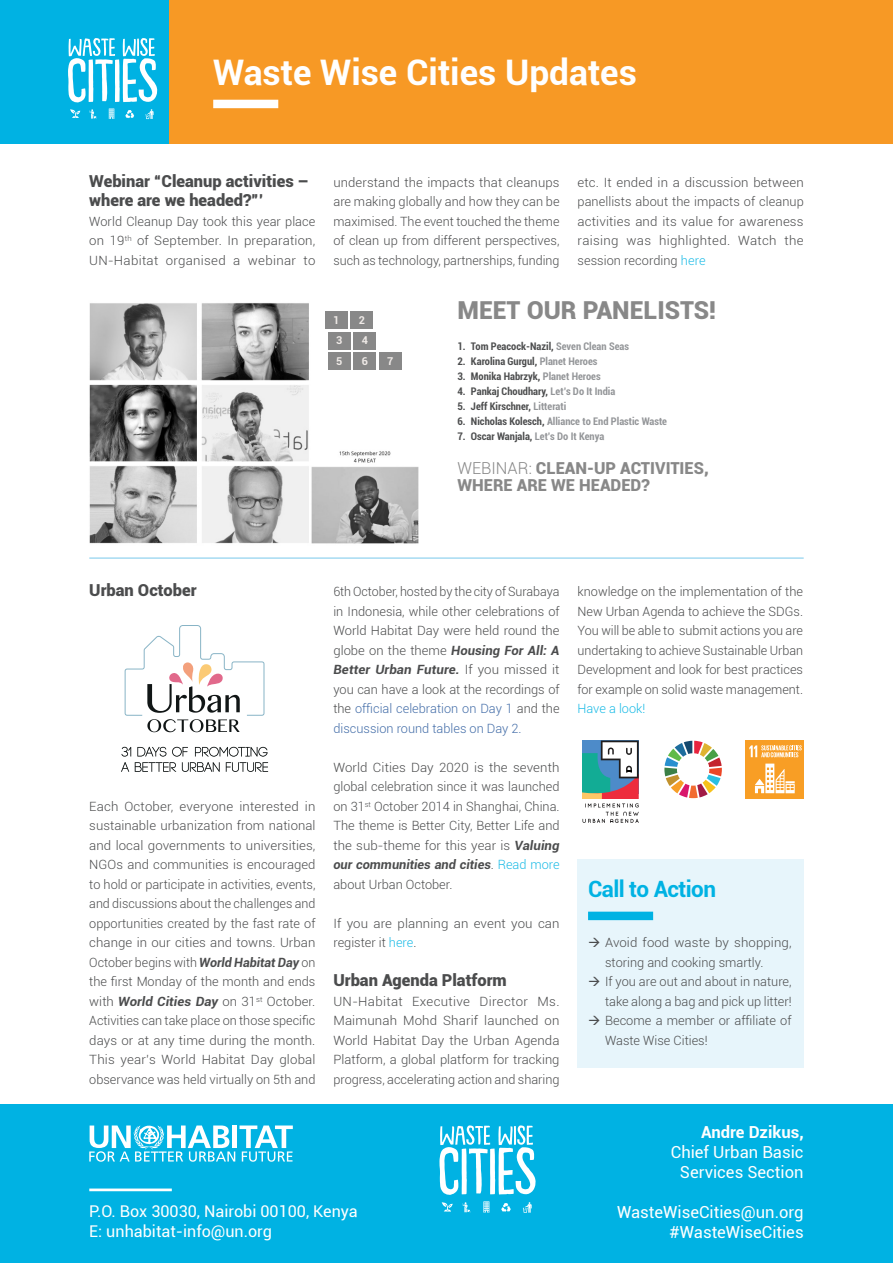
<style>
.page{position:relative;width:893px;height:1263px;background:#fff}
.page>*{position:absolute;margin:0;border:0;box-sizing:border-box;transform-origin:0 0}
.t1{font:700 35.25px "Roboto";color:#fff}
.BODY_TEXT{font:900 24.75px "Roboto";color:#888}
.HEADING_1{font:700 22.5px "Roboto";letter-spacing:-.025em;color:#00b2e3}
.t2{font:16.65px/20px "Roboto";color:#fff;text-align:center}
.t3{font:700 16.65px "Roboto";color:#fff}
.HEADING_2{font:900 16.5px/19.5px "Roboto";color:#4b4c4d}
.BODY_TEXT-2{font:900 16.5px/16.5px "Roboto";color:#888}
.t4{font:16.2px "Roboto";color:#fff}
.BODY_TEXT-3{font:300 12.75px/19.5px "Roboto";color:#4b4c4d;text-align:justify}
.BODY_TEXT-4{font:300 12.75px/19.5px "Roboto";color:#4b4c4d;text-align:justify;scale:1.04 1}
.Table_02_total_text{font:700 10.8px "Roboto";color:#efeae7}
.Photo_Credit_2{font:700 condensed 10.5px "Roboto";color:#4b4c4d}
.Photo_Credit_2-2{font:700 condensed 10.5px "Roboto";color:#939598}
.s1{color:#1bbbe6}
.s2{color:#939598}
.s3{color:#4b4c4d}
.s4{font-weight:300}
.s5{font-weight:700;font-style:italic}
.s6{color:#436da8}
</style>
<div class="page">
<img style="left:89px;top:303px;width:330px;height:241px">
<div style="left:325px;top:311px;width:22px;height:18px;background:#888"></div>
<div style="left:328px;top:332px;width:22px;height:17px;background:#888"></div>
<div style="left:328px;top:352px;width:22px;height:18px;background:#888"></div>
<div style="left:351px;top:311px;width:22px;height:18px;background:#888"></div>
<div style="left:354px;top:332px;width:22px;height:17px;background:#888"></div>
<div style="left:354px;top:352px;width:22px;height:18px;background:#888"></div>
<div style="left:379px;top:352px;width:22px;height:18px;background:#888"></div>
<div style="left:0;top:0;width:169px;height:143px;background:#00b2e3"></div>
<div style="left:169px;top:0;width:724px;height:143px;background:#f79925"></div>
<svg style="left:68px;top:38px;width:89px;height:64px"></svg>
<svg style="left:145px;top:109px;width:9px;height:10px"></svg>
<svg style="left:109px;top:109px;width:5px;height:10px"></svg>
<svg style="left:89px;top:109px;width:8px;height:10px"></svg>
<svg style="left:70px;top:109px;width:10px;height:9px"></svg>
<svg style="left:125px;top:110px;width:9px;height:8px"></svg>
<div style="left:213px;top:100px;width:65px;height:8px;background:#fff"></div>
<div style="left:578px;top:859px;width:226px;height:208px;background:#e7f5fb"></div>
<svg style="left:121px;top:746px;width:147px;height:26px"></svg>
<svg style="left:125px;top:625px;width:139px;height:107px"></svg>
<div style="left:588px;top:912px;width:65px;height:8px;background:#00b2e3"></div>
<hr style="left:89px;top:557px;width:715px;height:2px;background:#a5dbf2">
<div style="left:745px;top:740px;width:59px;height:59px;background:#f89e25"></div>
<svg style="left:755px;top:763px;width:40px;height:30px"></svg>
<svg style="left:749px;top:745px;width:53px;height:12px"></svg>
<svg style="left:582px;top:740px;width:57px;height:83px"></svg>
<svg style="left:664px;top:741px;width:58px;height:57px"></svg>
<div style="left:0;top:1104px;width:893px;height:159px;background:#00b2e3"></div>
<hr style="left:89px;top:1188px;width:83px;height:3px;background:#fff">
<svg style="left:439px;top:1125px;width:97px;height:70px"></svg>
<svg style="left:523px;top:1202px;width:9px;height:11px"></svg>
<svg style="left:483px;top:1201px;width:6px;height:11px"></svg>
<svg style="left:462px;top:1202px;width:9px;height:11px"></svg>
<svg style="left:442px;top:1202px;width:11px;height:9px"></svg>
<svg style="left:501px;top:1203px;width:10px;height:9px"></svg>
<svg style="left:89px;top:1125px;width:204px;height:37px"></svg>
<p class="t1" style="left:213px;top:48px;width:425px">Waste Wise Cities Updates</p>
<p class="HEADING_2" style="left:89px;top:170px;width:221px">Webinar “Cleanup activities – where are we headed?”’</p>
<p class="BODY_TEXT-3" style="left:89px;top:211px;width:228px">World Cleanup Day took this year place on 19<sup>th</sup> of September. In preparation, UN-Habitat organised a webinar to</p>
<p class="BODY_TEXT-3" style="left:333px;top:172px;width:228px">understand the impacts that cleanups are making globally and how they can be maximised. The event touched the theme of clean up from different perspectives, such as technology, partnerships, funding</p>
<p class="BODY_TEXT-4" style="left:578px;top:172px;width:219px">etc. It ended in a discussion between panellists about the impacts of cleanup activities and its value for awareness raising was highlighted. Watch the session recording <span class="s1">here</span></p>
<p class="Table_02_total_text" style="left:333px;top:312px;width:8px">1</p>
<p class="Table_02_total_text" style="left:336px;top:333px;width:8px">3</p>
<p class="Table_02_total_text" style="left:336px;top:353px;width:8px">5</p>
<p class="Table_02_total_text" style="left:359px;top:312px;width:8px">2</p>
<p class="Table_02_total_text" style="left:362px;top:333px;width:8px">4</p>
<p class="Table_02_total_text" style="left:362px;top:353px;width:8px">6</p>
<p class="Table_02_total_text" style="left:387px;top:353px;width:8px">7</p>
<p class="BODY_TEXT" style="left:457px;top:293px;width:260px">MEET OUR PANELISTS!</p>
<p class="Photo_Credit_2" style="left:457px;top:339px;width:173px">1. Tom Peacock-Nazil, <span class="s2">Seven Clean Seas</span></p>
<p class="Photo_Credit_2" style="left:457px;top:354px;width:142px">2. Karolina Gurgul, <span class="s2">Planet Heroes</span></p>
<p class="Photo_Credit_2" style="left:457px;top:369px;width:145px">3. Monika Habrzyk, <span class="s2">Planet Heroes</span></p>
<p class="Photo_Credit_2" style="left:457px;top:384px;width:159px">4. Pankaj Choudhary, <span class="s2">Let’s Do It India</span></p>
<p class="Photo_Credit_2" style="left:457px;top:399px;width:110px">5. Jeff Kirschner, <span class="s2">Litterati</span></p>
<p class="Photo_Credit_2-2" style="left:457px;top:414px;width:211px"><span class="s3">6. Nicholas Kolesch,</span> Alliance to End Plastic Waste</p>
<p class="Photo_Credit_2" style="left:457px;top:429px;width:148px">7. Oscar Wanjala, <span class="s2">Let’s Do It Kenya</span></p>
<p class="BODY_TEXT-2" style="left:457px;top:459px;width:253px"><span class="s4">WEBINAR:</span> CLEAN-UP ACTIVITIES,<br>WHERE ARE WE HEADED?</p>
<p class="HEADING_2" style="left:89px;top:580px;width:109px">Urban October</p>
<p class="BODY_TEXT-3" style="left:333px;top:582px;width:228px">6th October, hosted by the city of Surabaya in Indonesia, while other celebrations of World Habitat Day were held round the globe on the theme <span class="s5">Housing For All: A Better Urban Future.</span> If you missed it you can have a look at the recordings of the <span class="s6">official celebration on Day 1</span> and the <span class="s6">discussion round tables on Day 2.</span></p>
<p class="BODY_TEXT-4" style="left:333px;top:757px;width:219px">World Cities Day 2020 is the seventh global celebration since it was launched</p>
<p class="BODY_TEXT-4" style="left:89px;top:796px;width:219px">Each October, everyone interested in sustainable urbanization from national and local governments to universities, NGOs and communities is encouraged to hold or participate in activities, events, and discussions about the challenges and opportunities created by the fast rate of change in our cities and towns. Urban October begins with <span class="s5">World Habitat Day</span> on the first Monday of the month and ends with <span class="s5">World Cities Day</span> on 31<sup>st</sup> October.<br>Activities can take place on those specific days or at any time during the month.<br>This year’s World Habitat Day global observance was held virtually on 5th and</p>
<p class="BODY_TEXT-3" style="left:333px;top:796px;width:228px">on 31<sup>st</sup> October 2014 in Shanghai, China.<br>The theme is Better City, Better Life and the sub-theme for this year is <span class="s5">Valuing our communities and cities</span>. <span class="s1">Read more </span>about Urban October.</p>
<p class="BODY_TEXT-4" style="left:333px;top:913px;width:219px">If you are planning an event you can register it <span class="s1">here</span>.</p>
<p class="HEADING_2" style="left:333px;top:970px;width:175px">Urban Agenda Platform</p>
<p class="BODY_TEXT-4" style="left:333px;top:991px;width:219px">UN-Habitat Executive Director Ms.<br>Maimunah Mohd Sharif launched on World Habitat Day the Urban Agenda Platform, a global platform for tracking progress, accelerating action and sharing</p>
<p class="t4" style="left:89px;top:1200px;width:270px">P.O. Box 30030, Nairobi 00100, Kenya</p>
<p class="t4" style="left:89px;top:1220px;width:184px">E: unhabitat-info@un.org</p>
<p class="BODY_TEXT-3" style="left:578px;top:582px;width:227px">knowledge on the implementation of the New Urban Agenda to achieve the SDGs.<br>You will be able to submit actions you are undertaking to achieve Sustainable Urban Development and look for best practices for example on solid waste management.<br><span class="s1">Have a look!</span></p>
<p class="HEADING_1" style="left:588px;top:873px;width:129px">Call to Action</p>
<p class="BODY_TEXT-4" style="left:605px;top:933px;width:181px">Avoid food waste by shopping, storing and cooking smartly.</p>
<p class="BODY_TEXT-3" style="left:605px;top:972px;width:188px">If you are out and about in nature, take along a bag and pick up litter!</p>
<p class="BODY_TEXT-3" style="left:605px;top:1011px;width:188px">Become a member or affiliate of<br>Waste Wise Cities!</p>
<p class="t3" style="left:701px;top:1120px;width:104px">Andre Dzikus,</p>
<p class="t2" style="left:671px;top:1141px;width:134px">Chief Urban Basic<br>Services Section</p>
<p class="t2" style="left:617px;top:1201px;width:188px">WasteWiseCities@un.org</p>
<p class="t2" style="left:669px;top:1221px;width:136px">#WasteWiseCities</p>
</div>
